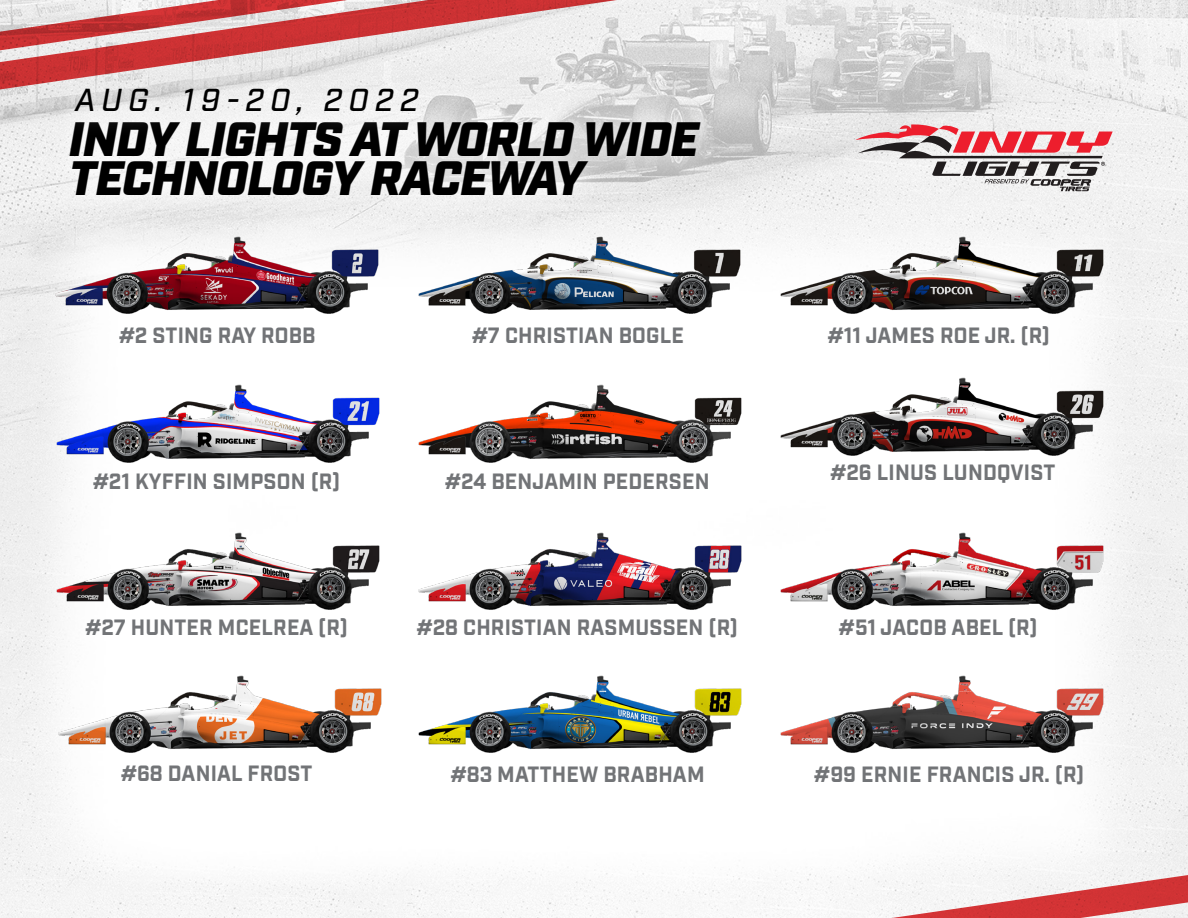
<style>
.page{position:relative;width:1188px;height:918px;background:#fff}
.page>*{position:absolute;margin:0;border:0;box-sizing:border-box;transform-origin:0 0}
.t1{font:italic 900 48.3px "Industry";letter-spacing:-.015em;color:#000}
.t2{font:italic 500 31.8px "Industry";letter-spacing:.2em;color:#000}
.t3{font:700 22.05px "Industry";letter-spacing:.01em;color:#727477;scale:.94 1}
</style>
<div class="page">
<img style="left:0;top:0;width:1188px;height:918px">
<svg style="left:0;top:0;width:624px;height:90px"></svg>
<svg style="left:733px;top:850px;width:455px;height:68px"></svg>
<img style="left:771px;top:374px;width:335px;height:85px">
<img style="left:409px;top:381px;width:336px;height:85px">
<img style="left:46px;top:381px;width:336px;height:85px">
<img style="left:45px;top:232px;width:336px;height:86px">
<img style="left:771px;top:232px;width:335px;height:86px">
<img style="left:408px;top:232px;width:336px;height:86px">
<img style="left:409px;top:528px;width:336px;height:86px">
<img style="left:46px;top:528px;width:336px;height:86px">
<img style="left:770px;top:528px;width:336px;height:86px">
<img style="left:48px;top:671px;width:336px;height:86px">
<img style="left:409px;top:671px;width:336px;height:86px">
<img style="left:770px;top:671px;width:336px;height:86px">
<svg style="left:46px;top:96px;width:678px;height:124px;fill:#eee"></svg>
<svg style="left:53px;top:64px;width:389px;height:73px;fill:#efefef"></svg>
<svg style="left:855px;top:124px;width:258px;height:67px"></svg>
<p class="t2" style="left:75px;top:81px;width:345px">AUG. 19-20, 2022</p>
<p class="t1" style="left:69px;top:110px;width:631px">INDY LIGHTS AT WORLD WIDE</p>
<p class="t1" style="left:69px;top:149px;width:517px">TECHNOLOGY RACEWAY</p>
<p class="t3" style="left:119px;top:322px;width:211px">#2 STING RAY ROBB</p>
<p class="t3" style="left:472px;top:322px;width:227px">#7 CHRISTIAN BOGLE</p>
<p class="t3" style="left:828px;top:322px;width:238px">#11 JAMES ROE JR. (R)</p>
<p class="t3" style="left:93px;top:468px;width:265px">#21 KYFFIN SIMPSON (R)</p>
<p class="t3" style="left:445px;top:468px;width:283px">#24 BENJAMIN PEDERSEN</p>
<p class="t3" style="left:830px;top:459px;width:241px">#26 LINUS LUNDQVIST</p>
<p class="t3" style="left:85px;top:614px;width:281px">#27 HUNTER MCELREA (R)</p>
<p class="t3" style="left:416px;top:614px;width:344px">#28 CHRISTIAN RASMUSSEN (R)</p>
<p class="t3" style="left:839px;top:614px;width:213px">#51 JACOB ABEL (R)</p>
<p class="t3" style="left:121px;top:760px;width:205px">#68 DANIAL FROST</p>
<p class="t3" style="left:450px;top:761px;width:272px">#83 MATTHEW BRABHAM</p>
<p class="t3" style="left:814px;top:761px;width:289px">#99 ERNIE FRANCIS JR. (R)</p>
</div>
